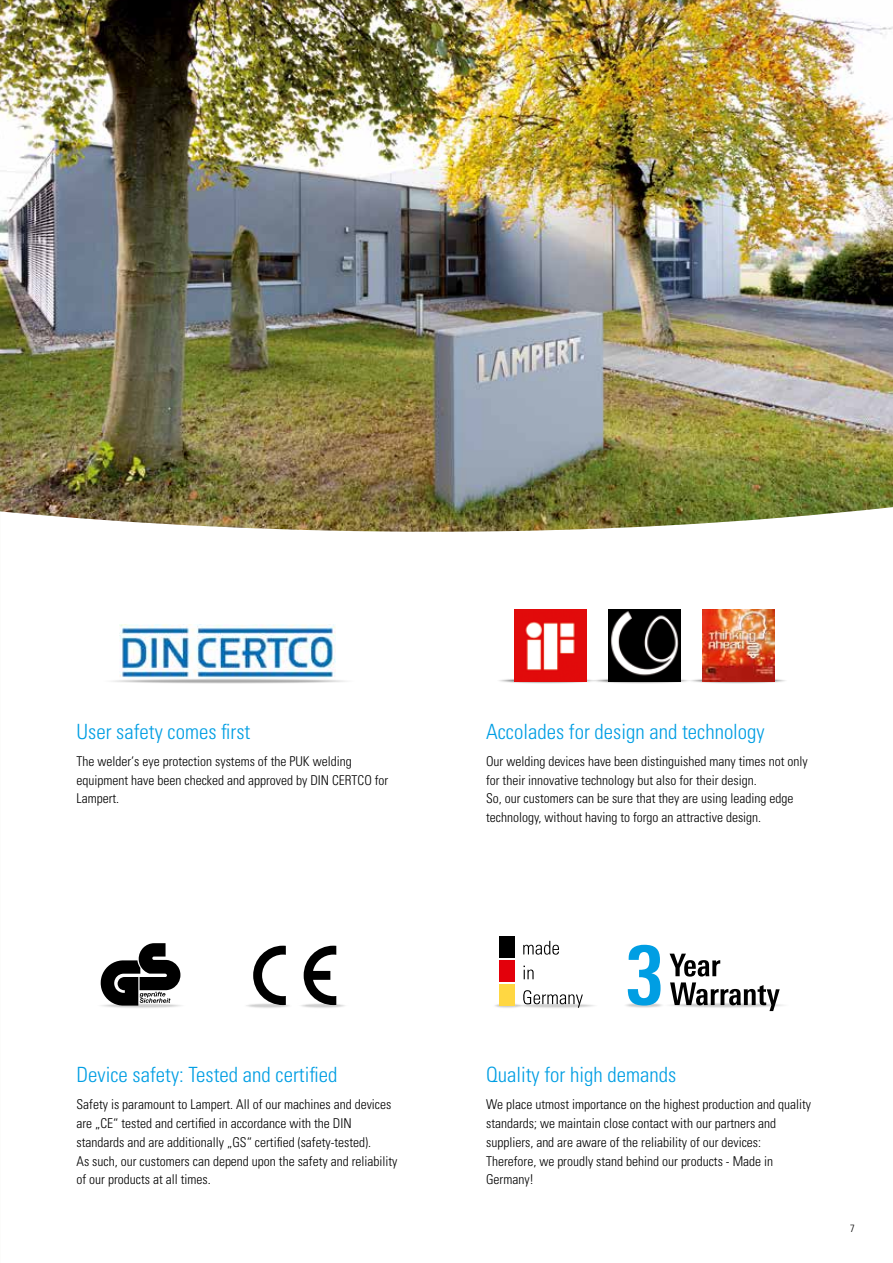
<style>
.page{position:relative;width:893px;height:1263px;background:#fff}
.page>*{position:absolute;margin:0;border:0;box-sizing:border-box;transform-origin:0 0}
.t1{font:300 condensed 21px "Univers LT Std";color:#009ee3}
.t2{font:300 condensed 13.5px/18.8px "Univers LT Std";color:#000}
.t3{font:300 condensed 10.5px "Univers LT Std";color:#000}
</style>
<div class="page">
<img style="left:0;top:0;width:893px;height:532px">
<img style="left:499px;top:674px;width:75px;height:10px">
<img style="left:574px;top:674px;width:92px;height:10px">
<img style="left:666px;top:674px;width:120px;height:10px">
<img style="left:702px;top:609px;width:72px;height:72px">
<img style="left:515px;top:609px;width:72px;height:72px">
<img style="left:609px;top:609px;width:72px;height:72px">
<img style="left:496px;top:1004px;width:138px;height:4px">
<div style="left:499px;top:936px;width:16px;height:22px;background:#000"></div>
<div style="left:499px;top:960px;width:16px;height:22px;background:#e3000b"></div>
<div style="left:499px;top:984px;width:16px;height:22px;background:#ffd742"></div>
<svg style="left:523px;top:990px;width:60px;height:18px"></svg>
<svg style="left:524px;top:966px;width:10px;height:13px"></svg>
<svg style="left:523px;top:941px;width:36px;height:14px"></svg>
<img style="left:101px;top:1005px;width:80px;height:3px">
<img style="left:246px;top:1004px;width:44px;height:4px">
<img style="left:301px;top:999px;width:44px;height:9px">
<svg style="left:101px;top:943px;width:79px;height:62px"></svg>
<svg style="left:253px;top:946px;width:33px;height:59px"></svg>
<svg style="left:304px;top:946px;width:32px;height:59px"></svg>
<img style="left:120px;top:624px;width:215px;height:50px">
<img style="left:112px;top:674px;width:234px;height:10px">
<img style="left:634px;top:1004px;width:149px;height:4px">
<svg style="left:628px;top:945px;width:32px;height:60px"></svg>
<svg style="left:670px;top:954px;width:110px;height:57px"></svg>
<h1 class="t1" style="left:77px;top:719px;width:175px">User safety comes first</h1>
<p class="t2" style="left:77px;top:752px;width:313px">The welder‘s eye protection systems of the PUK welding equipment have been checked and approved by DIN CERTCO for<br>Lampert.</p>
<h1 class="t1" style="left:486px;top:719px;width:280px">Accolades for design and technology</h1>
<p class="t2" style="left:486px;top:752px;width:323px">Our welding devices have been distinguished many times not only for their innovative technology but also for their design.<br>So, our customers can be sure that they are using leading edge technology, without having to forgo an attractive design.</p>
<h1 class="t1" style="left:77px;top:1062px;width:262px">Device safety: Tested and certified</h1>
<p class="t2" style="left:77px;top:1095px;width:322px">Safety is paramount to Lampert. All of our machines and devices are „CE“ tested and certified in accordance with the DIN standards and are additionally „GS“ certified (safety-tested).<br>As such, our customers can depend upon the safety and reliability of our products at all times.</p>
<h1 class="t1" style="left:486px;top:1062px;width:192px">Quality for high demands</h1>
<p class="t2" style="left:486px;top:1095px;width:327px">We place utmost importance on the highest production and quality standards; we maintain close contact with our partners and suppliers, and are aware of the reliability of our devices:<br>Therefore, we proudly stand behind our products - Made in Germany!</p>
<p class="t3" style="left:850px;top:1222px;width:6px">7</p>
</div>
